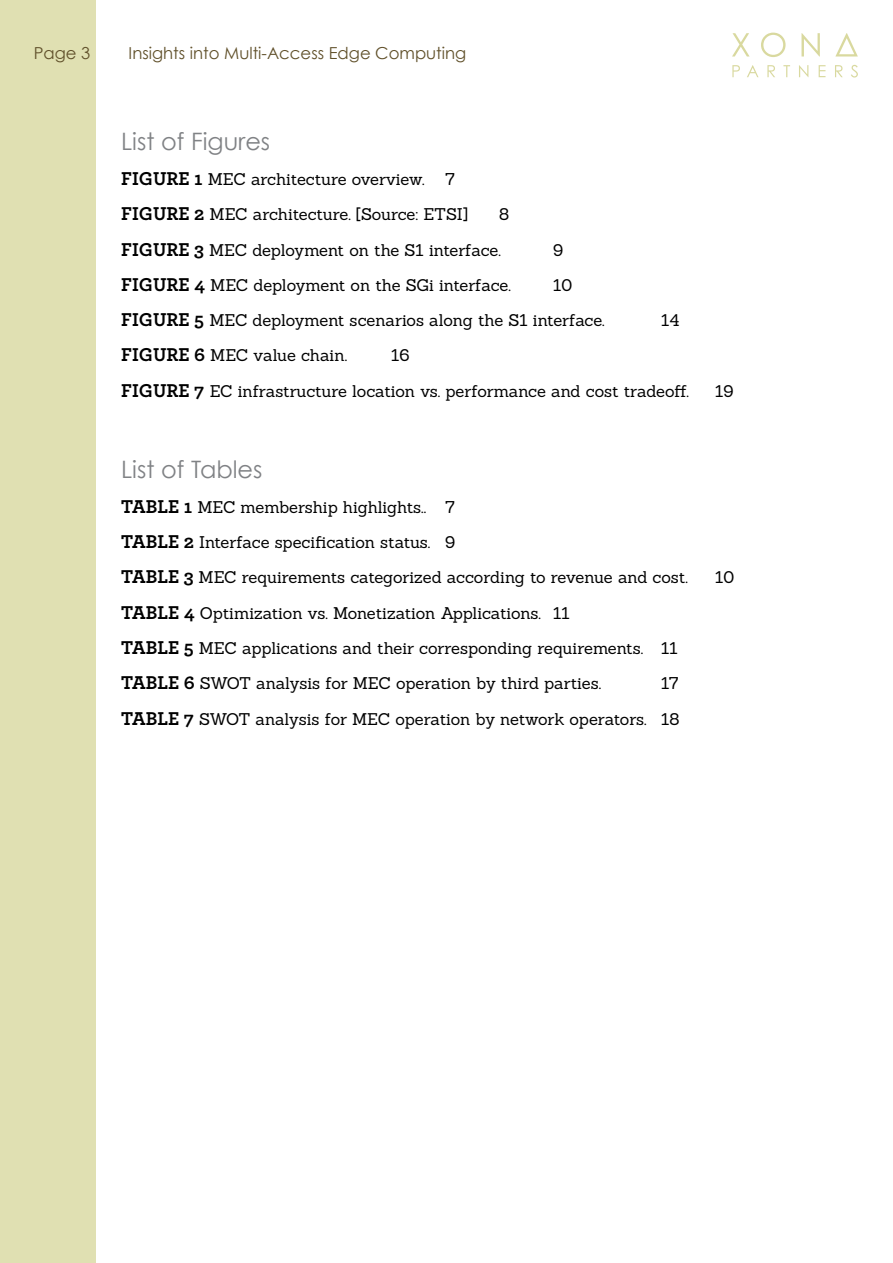
<style>
.page{position:relative;width:893px;height:1263px;background:#fff}
.page>*{position:absolute;margin:0;border:0;box-sizing:border-box;transform-origin:0 0}
.t1{font:24px "Century Gothic";color:#808285}
.t2{font:16.5px/35.2px "Sanchez";letter-spacing:-.005em;color:#000}
.t3{font:16.5px "Century Gothic";color:#60502a}
.s1{font-family:"Archer";font-weight:700;font-size:19.5px}
</style>
<div class="page">
<div style="left:0;top:0;width:96px;height:1263px;background:#e0e0b2"></div>
<svg style="left:732px;top:65px;width:8px;height:12px"></svg>
<svg style="left:747px;top:65px;width:11px;height:12px"></svg>
<svg style="left:767px;top:65px;width:8px;height:12px"></svg>
<svg style="left:783px;top:65px;width:7px;height:12px"></svg>
<svg style="left:799px;top:65px;width:9px;height:12px"></svg>
<svg style="left:819px;top:65px;width:6px;height:12px"></svg>
<svg style="left:835px;top:65px;width:8px;height:12px"></svg>
<svg style="left:851px;top:65px;width:7px;height:13px"></svg>
<svg style="left:732px;top:33px;width:17px;height:23px"></svg>
<svg style="left:761px;top:33px;width:25px;height:24px"></svg>
<svg style="left:801px;top:33px;width:19px;height:23px"></svg>
<svg style="left:835px;top:33px;width:23px;height:23px"></svg>
<p class="t3" style="left:34px;top:43px;width:58px">Page 3</p>
<p class="t3" style="left:129px;top:43px;width:339px">Insights into Multi-Access Edge Computing</p>
<h1 class="t1" style="left:121px;top:127px;width:151px">List of Figures</h1>
<p class="t2" style="left:121px;top:161px;width:348px"><span class="s1">FIGURE 1</span> MEC architecture overview. 7<br><span class="s1">FIGURE 2</span> MEC architecture. [Source: ETSI]</p>
<p class="t2" style="left:121px;top:197px;width:390px;text-indent:378px">8<br><span class="s1">FIGURE 3</span> MEC deployment on the S1 interface.</p>
<p class="t2" style="left:553px;top:232px;width:12px">9</p>
<p class="t2" style="left:121px;top:267px;width:391px"><span class="s1">FIGURE 4</span> MEC deployment on the SGi interface.</p>
<p class="t2" style="left:121px;top:267px;width:485px;text-indent:432px">10<br><span class="s1">FIGURE 5</span> MEC deployment scenarios along the S1 interface.</p>
<p class="t2" style="left:661px;top:302px;width:20px">14</p>
<p class="t2" style="left:121px;top:338px;width:227px"><span class="s1">FIGURE 6</span> MEC value chain.</p>
<p class="t2" style="left:121px;top:338px;width:569px;text-align:center">16<br><span class="s1">FIGURE 7</span> EC infrastructure location vs. performance and cost tradeoff.</p>
<h1 class="t1" style="left:121px;top:454px;width:143px">List of Tables</h1>
<p class="t2" style="left:121px;top:489px;width:568px"><span class="s1">TABLE 1</span> MEC membership highlights.. 7<br><span class="s1">TABLE 2</span> Interface specification status. 9<br><span class="s1">TABLE 3</span> MEC requirements categorized according to revenue and cost.</p>
<p class="t2" style="left:121px;top:595px;width:558px"><span class="s1">TABLE 4</span> Optimization vs. Monetization Applications. 11<br><span class="s1">TABLE 5</span> MEC applications and their corresponding requirements. 11<br><span class="s1">TABLE 6</span> SWOT analysis for MEC operation by third parties.</p>
<p class="t2" style="left:121px;top:666px;width:560px;text-align:right">17<br><span class="s1">TABLE 7</span> SWOT analysis for MEC operation by network operators. 18</p>
<p class="t2" style="left:715px;top:373px;width:20px">19</p>
<p class="t2" style="left:715px;top:560px;width:21px">10</p>
</div>
